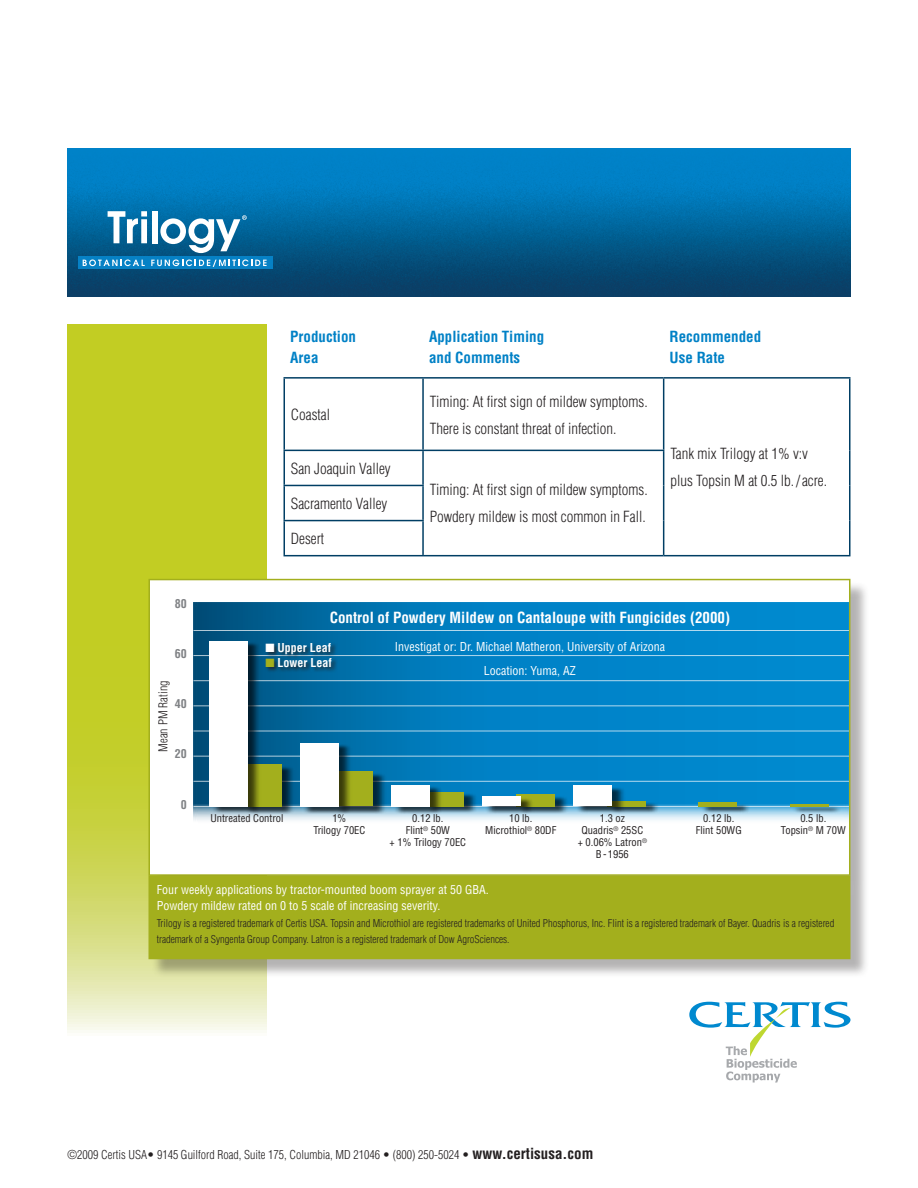
<style>
.page{position:relative;width:918px;height:1188px;background:#fff}
.page>*{position:absolute;margin:0;border:0;box-sizing:border-box;transform-origin:0 0}
.t1{font:300 condensed 15px/27px "Helvetica";color:#231f20}
.t2{font:700 condensed 15px/21px "Helvetica";color:#0081c6}
.t3{font:700 condensed 15px "Helvetica";color:#fff}
.t4{font:condensed 12px/16.5px "Helvetica";color:#fff}
.t5{font:300 condensed 12px "Helvetica";color:#231f20}
.t6{font:700 condensed 12px "Helvetica";color:#fff}
.t7{font:700 condensed 12px "Helvetica";color:#808285}
.t8{font:300 condensed 10.5px/16.5px "Helvetica";color:#231f20}
.t9{font:condensed 10.5px/12px "Helvetica";color:#231f20;text-align:center}
.s1{color:#a3af1d}
.s2{font-weight:700;font-size:15px}
</style>
<div class="page">
<svg style="left:689px;top:1002px;width:161px;height:81px"></svg>
<img style="left:68px;top:148px;width:782px;height:149px">
<svg style="left:108px;top:211px;width:39px;height:32px"></svg>
<div style="left:152px;top:211px;width:5px;height:32px;background:#fff"></div>
<svg style="left:160px;top:215px;width:87px;height:38px"></svg>
<div style="left:78px;top:256px;width:195px;height:13px;background:#0681c5"></div>
<svg style="left:83px;top:259px;width:62px;height:7px"></svg>
<svg style="left:151px;top:259px;width:116px;height:8px"></svg>
<svg style="left:68px;top:324px;width:199px;height:709px;background:#c9d242"></svg>
<div style="left:151px;top:581px;width:718px;height:397px;background:#231f20;opacity:.34"></div>
<div style="left:149px;top:580px;width:701px;height:295px;background:#fff"></div>
<svg style="left:193px;top:602px;width:654px;height:219px;background:#0c83c1"></svg>
<hr style="left:193px;top:806px;width:656px;height:1px;background:#fff">
<hr style="left:193px;top:781px;width:656px;height:1px;background:#fff">
<hr style="left:193px;top:756px;width:656px;height:1px;background:#fff">
<hr style="left:193px;top:731px;width:656px;height:1px;background:#fff">
<hr style="left:193px;top:706px;width:656px;height:1px;background:#fff">
<hr style="left:193px;top:680px;width:656px;height:1px;background:#fff">
<hr style="left:193px;top:655px;width:656px;height:1px;background:#fff">
<hr style="left:193px;top:630px;width:656px;height:1px;background:#fff">
<div style="left:245px;top:765px;width:50px;height:49px;background:#231f20;opacity:.75"></div>
<div style="left:244px;top:764px;width:38px;height:42px;background:#a3af1d"></div>
<div style="left:211px;top:642px;width:50px;height:172px;background:#231f20;opacity:.75"></div>
<div style="left:209px;top:641px;width:38px;height:165px;background:#fff"></div>
<div style="left:336px;top:772px;width:50px;height:42px;background:#231f20;opacity:.75"></div>
<div style="left:335px;top:771px;width:38px;height:35px;background:#a3af1d"></div>
<div style="left:302px;top:744px;width:50px;height:70px;background:#231f20;opacity:.75"></div>
<div style="left:300px;top:743px;width:39px;height:63px;background:#fff"></div>
<div style="left:427px;top:793px;width:50px;height:21px;background:#231f20;opacity:.75"></div>
<div style="left:426px;top:792px;width:38px;height:14px;background:#a3af1d"></div>
<div style="left:393px;top:786px;width:50px;height:28px;background:#231f20;opacity:.75"></div>
<div style="left:391px;top:785px;width:39px;height:21px;background:#fff"></div>
<div style="left:518px;top:795px;width:50px;height:19px;background:#231f20;opacity:.75"></div>
<div style="left:517px;top:794px;width:38px;height:12px;background:#a3af1d"></div>
<div style="left:484px;top:797px;width:50px;height:17px;background:#231f20;opacity:.75"></div>
<div style="left:483px;top:796px;width:38px;height:10px;background:#fff"></div>
<div style="left:609px;top:802px;width:51px;height:12px;background:#231f20;opacity:.75"></div>
<div style="left:608px;top:801px;width:38px;height:5px;background:#a3af1d"></div>
<div style="left:575px;top:786px;width:50px;height:28px;background:#231f20;opacity:.75"></div>
<div style="left:574px;top:786px;width:38px;height:20px;background:#fff"></div>
<div style="left:701px;top:803px;width:50px;height:11px;background:#231f20;opacity:.75"></div>
<hr style="left:699px;top:802px;width:38px;height:4px;background:#a3af1d">
<div style="left:792px;top:805px;width:49px;height:9px;background:#231f20;opacity:.75"></div>
<hr style="left:790px;top:804px;width:38px;height:2px;background:#a3af1d">
<div style="left:148px;top:579px;width:702px;height:297px;border:2px solid #a3af1d"></div>
<div style="left:149px;top:877px;width:701px;height:81px;background:#a3af1d"></div>
<div style="left:148px;top:876px;width:702px;height:83px;border:2px solid #a3af1d"></div>
<div style="left:265px;top:642px;width:73px;height:31px;background:#231f20;opacity:.75"></div>
<hr style="left:284px;top:377px;width:139px;height:2px;background:#003e64">
<hr style="left:284px;top:379px;width:1px;height:71px;background:#003e64">
<hr style="left:423px;top:377px;width:241px;height:2px;background:#003e64">
<hr style="left:422px;top:379px;width:2px;height:71px;background:#003e64">
<hr style="left:664px;top:377px;width:186px;height:2px;background:#003e64">
<hr style="left:663px;top:379px;width:1px;height:71px;background:#003e64">
<hr style="left:849px;top:379px;width:1px;height:71px;background:#003e64">
<hr style="left:284px;top:450px;width:139px;height:1px;background:#003e64">
<hr style="left:284px;top:451px;width:1px;height:34px;background:#003e64">
<hr style="left:423px;top:450px;width:241px;height:1px;background:#003e64">
<hr style="left:422px;top:451px;width:2px;height:34px;background:#003e64">
<hr style="left:663px;top:451px;width:1px;height:34px;background:#003e64">
<hr style="left:849px;top:450px;width:1px;height:35px;background:#003e64">
<hr style="left:284px;top:485px;width:140px;height:1px;background:#003e64">
<hr style="left:284px;top:486px;width:1px;height:34px;background:#003e64">
<hr style="left:422px;top:486px;width:2px;height:34px;background:#003e64">
<hr style="left:663px;top:485px;width:1px;height:36px;background:#003e64">
<hr style="left:849px;top:485px;width:1px;height:36px;background:#003e64">
<hr style="left:284px;top:520px;width:140px;height:1px;background:#003e64">
<hr style="left:284px;top:521px;width:1px;height:34px;background:#003e64">
<hr style="left:422px;top:521px;width:2px;height:34px;background:#003e64">
<hr style="left:663px;top:521px;width:1px;height:34px;background:#003e64">
<hr style="left:849px;top:521px;width:1px;height:34px;background:#003e64">
<hr style="left:284px;top:555px;width:139px;height:1px;background:#003e64">
<hr style="left:423px;top:555px;width:241px;height:1px;background:#003e64">
<hr style="left:664px;top:555px;width:186px;height:1px;background:#003e64">
<h1 class="t2" style="left:290px;top:326px;width:67px">Production<br>Area</h1>
<h1 class="t2" style="left:429px;top:326px;width:117px">Application Timing and Comments</h1>
<h1 class="t2" style="left:670px;top:326px;width:93px">Recommended<br>Use Rate</h1>
<p class="t7" style="left:175px;top:596px;width:13px">80</p>
<p class="t7" style="left:175px;top:646px;width:13px">60</p>
<p class="t5" style="left:156px;top:752px;width:73px;rotate:-90deg">Mean PM Rating</p>
<p class="t7" style="left:175px;top:697px;width:13px">40</p>
<p class="t7" style="left:175px;top:747px;width:13px">20</p>
<p class="t7" style="left:181px;top:797px;width:7px">0</p>
<h1 class="t1" style="left:291px;top:401px;width:41px">Coastal</h1>
<h1 class="t1" style="left:291px;top:455px;width:101px">San Joaquin Valley</h1>
<h1 class="t1" style="left:291px;top:490px;width:98px">Sacramento Valley</h1>
<h1 class="t1" style="left:291px;top:525px;width:35px">Desert</h1>
<h1 class="t1" style="left:430px;top:388px;width:219px">Timing: At first sign of mildew symptoms.<br>There is constant threat of infection.</h1>
<h1 class="t1" style="left:430px;top:476px;width:219px">Timing: At first sign of mildew symptoms.<br>Powdery mildew is most common in Fall.</h1>
<h1 class="t1" style="left:670px;top:440px;width:158px">Tank mix Trilogy at 1% v:v plus Topsin M at 0.5 lb./acre.</h1>
<h1 class="t3" style="left:330px;top:609px;width:402px">Control of Powdery Mildew on Cantaloupe with Fungicides (2000)</h1>
<p class="t4" style="left:395px;top:635px;width:272px;line-height:24px;text-align:center">Investigat or: Dr. Michael Matheron, University of Arizona<br>Location: Yuma, AZ</p>
<p class="t6" style="left:266px;top:640px;width:67px">■ Upper Leaf</p>
<p class="t6" style="left:266px;top:655px;width:68px"><span class="s1">■</span> Lower Leaf</p>
<p class="t9" style="left:210px;top:812px;width:75px">Untreated Control</p>
<p class="t9" style="left:332px;top:812px;width:15px">1%</p>
<p class="t9" style="left:412px;top:812px;width:33px">0.12 lb.</p>
<p class="t9" style="left:509px;top:812px;width:25px">10 lb.</p>
<p class="t9" style="left:600px;top:812px;width:27px">1.3 oz</p>
<p class="t9" style="left:703px;top:812px;width:33px">0.12 lb.</p>
<p class="t9" style="left:800px;top:812px;width:27px">0.5 lb.</p>
<p class="t9" style="left:313px;top:824px;width:54px">Trilogy 70EC</p>
<p class="t9" style="left:406px;top:824px;width:46px">Flint<sup>®</sup> 50W</p>
<p class="t9" style="left:485px;top:824px;width:73px">Microthiol<sup>®</sup> 80DF</p>
<p class="t9" style="left:581px;top:824px;width:63px">Quadris<sup>®</sup> 25SC</p>
<p class="t9" style="left:696px;top:824px;width:47px">Flint 50WG</p>
<p class="t9" style="left:781px;top:824px;width:66px">Topsin<sup>®</sup> M 70W</p>
<p class="t9" style="left:390px;top:836px;width:78px">+ 1% Trilogy 70EC</p>
<p class="t9" style="left:578px;top:836px;width:71px">+ 0.06% Latron<sup>®<br></sup>B- 1956</p>
<p class="t4" style="left:157px;top:881px;width:334px">Four weekly applications by tractor-mounted boom sprayer at 50 GBA.<br>Powdery mildew rated on 0 to 5 scale of increasing severity.</p>
<p class="t8" style="left:157px;top:915px;width:679px">Trilogy is a registered trademark of Certis USA. Topsin and Microthiol are registered trademarks of United Phosphorus, Inc. Flint is a registered trademark of Bayer. Quadris is a registered trademark of a Syngenta Group Company. Latron is a registered trademark of Dow AgroSciences.</p>
<p class="t5" style="left:68px;top:1148px;width:527px">©2009 Certis USA• 9145 Guilford Road, Suite 175, Columbia, MD 21046 • (800) 250-5024 • <span class="s2">www.certisusa.com</span></p>
</div>
